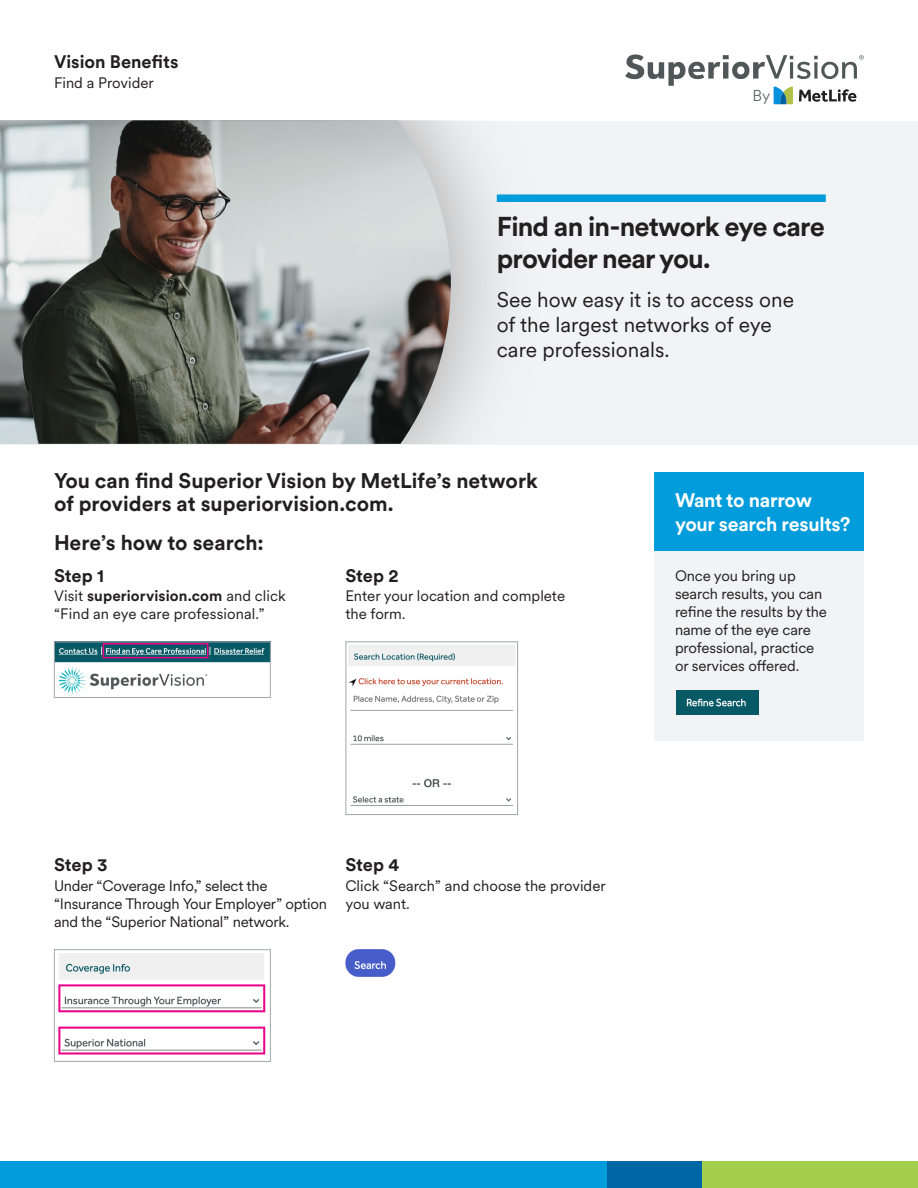
<style>
.page{position:relative;width:918px;height:1188px;background:#fff}
.page>*{position:absolute;margin:0;border:0;box-sizing:border-box;transform-origin:0 0}
.Heading{font:700 27px/32.4px "Met Life Circular";letter-spacing:-.03em;color:#231f20}
.Subheading{font:700 21px/22.5px "Met Life Circular";color:#231f20}
.Intro_Copy{font:21px/25.2px "Met Life Circular";color:#231f20}
.t1{font:700 19.5px/23.4px "Met Life Circular";letter-spacing:-.015em;color:#fff}
.Subheading_secondary{font:700 18px "Met Life Circular";color:#231f20}
.t2{font:300 15.6px "Met Life Circular";color:#505759}
.Bullets_Level_1{font:15px/18px "Met Life Circular";letter-spacing:-.015em;color:#231f20}
.Body_Copy{font:15px/18px "Met Life Circular";letter-spacing:-.01em;color:#231f20}
.Bullets_Level_1-2{font:15px/18px "Met Life Circular";letter-spacing:.005em;color:#231f20}
.s1{font-weight:700}
</style>
<div class="page">
<div style="left:0;top:1161px;width:608px;height:27px;background:#009cdc"></div>
<div style="left:608px;top:1161px;width:94px;height:27px;background:#0066a5"></div>
<div style="left:702px;top:1161px;width:216px;height:27px;background:#a4cf4e"></div>
<div style="left:655px;top:549px;width:209px;height:192px;background:#f2f3f4"></div>
<div style="left:0;top:122px;width:918px;height:323px;background:#f2f3f4"></div>
<svg style="left:451px;top:120px;width:89px;height:324px"></svg>
<img style="left:0;top:120px;width:451px;height:324px">
<div style="left:497px;top:194px;width:329px;height:8px;background:#009cdc"></div>
<svg style="left:625px;top:54px;width:239px;height:50px"></svg>
<img style="left:56px;top:644px;width:213px;height:50px">
<div style="left:54px;top:642px;width:217px;height:56px;border:1px solid #a3a7a9"></div>
<img style="left:348px;top:645px;width:167px;height:161px">
<div style="left:346px;top:642px;width:172px;height:173px;border:1px solid #a3a7a9"></div>
<img style="left:58px;top:953px;width:208px;height:102px">
<div style="left:54px;top:949px;width:217px;height:113px;border:1px solid #a3a7a9"></div>
<img style="left:346px;top:949px;width:50px;height:27px">
<img style="left:676px;top:691px;width:82px;height:23px">
<div style="left:655px;top:472px;width:209px;height:79px;background:#009cdc"></div>
<p class="Subheading_secondary" style="left:54px;top:49px;width:126px">Vision Benefits</p>
<p class="Body_Copy" style="left:54px;top:73px;width:101px">Find a Provider</p>
<p class="t2" style="left:752px;top:85px;width:19px">By</p>
<p class="Heading" style="left:497px;top:209px;width:330px">Find an in-network eye care provider near you.</p>
<p class="Intro_Copy" style="left:497px;top:286px;width:299px">See how easy it is to access one of the largest networks of eye care professionals.</p>
<p class="Subheading" style="left:54px;top:469px;width:485px">You can find Superior Vision by MetLife’s network of providers at superiorvision.com.</p>
<p class="Subheading" style="left:54px;top:531px;width:211px">Here’s how to search:</p>
<p class="Subheading_secondary" style="left:54px;top:563px;width:51px">Step 1</p>
<p class="Bullets_Level_1-2" style="left:54px;top:586px;width:233px">Visit <span class="s1">superiorvision.com</span> and click “Find an eye care professional.”</p>
<p class="Subheading_secondary" style="left:345px;top:563px;width:55px">Step 2</p>
<p class="Bullets_Level_1" style="left:345px;top:586px;width:221px">Enter your location and complete the form.</p>
<p class="t1" style="left:675px;top:488px;width:177px">Want to narrow your search results?</p>
<p class="Body_Copy" style="left:675px;top:566px;width:153px">Once you bring up search results, you can refine the results by the name of the eye care professional, practice or services offered.</p>
<p class="Subheading_secondary" style="left:54px;top:852px;width:55px">Step 3</p>
<p class="Bullets_Level_1" style="left:54px;top:876px;width:274px">Under “Coverage Info,” select the “Insurance Through Your Employer” option and the “Superior National” network.</p>
<p class="Subheading_secondary" style="left:345px;top:852px;width:55px">Step 4</p>
<p class="Bullets_Level_1" style="left:345px;top:876px;width:262px">Click “Search” and choose the provider you want.</p>
</div>
